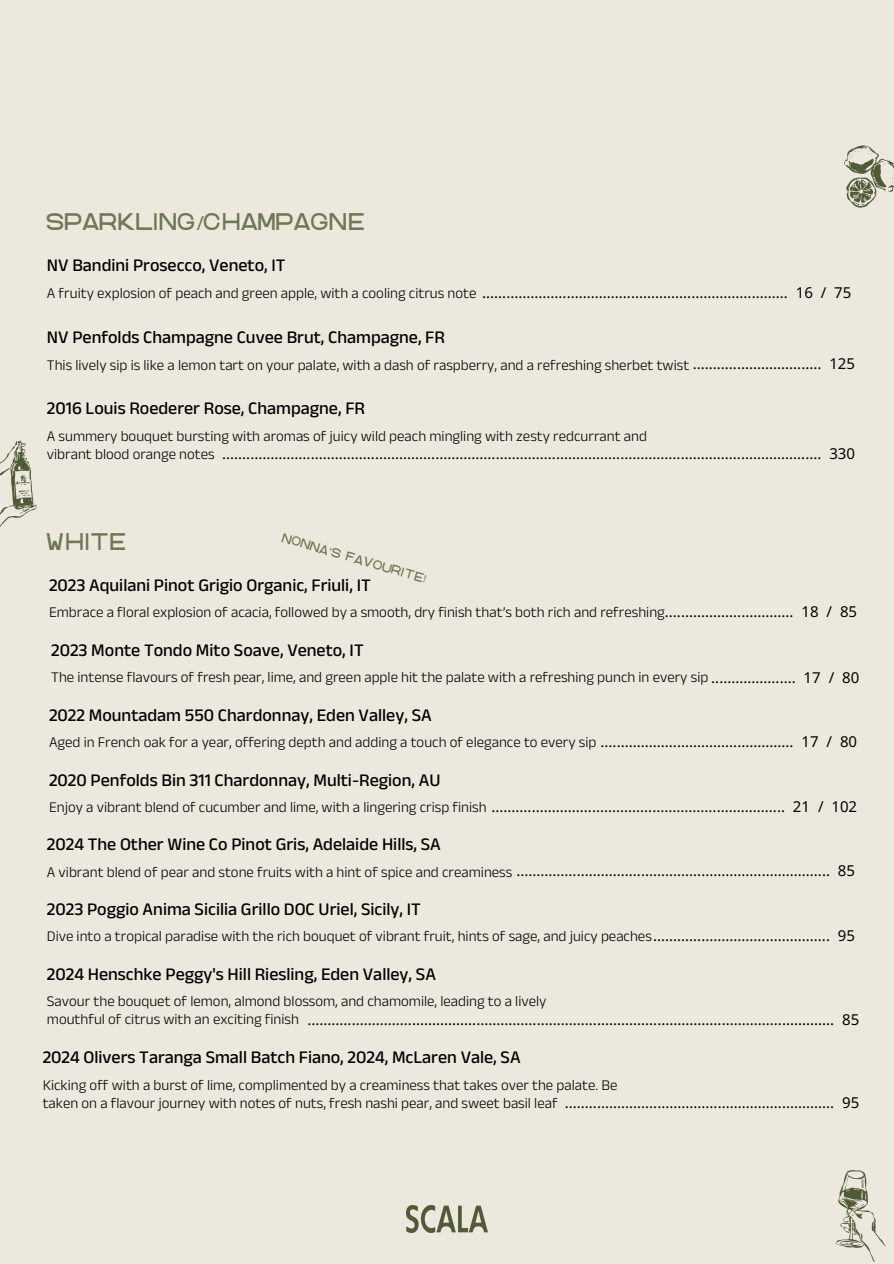
<style>
.page{position:relative;width:894px;height:1264px;background:#fff}
.page>*{position:absolute;margin:0;border:0;box-sizing:border-box;transform-origin:0 0}
.t1{font:19.5px "GACCO Regular";color:#6e7854}
.t2{font:500 18px "Anek Latin";color:#000}
.t3{font:500 15px/18px "Anek Latin";color:#000}
.t4{font:15px "Noto Sans";color:#000}
.t5{font:10.5px "GACCO Regular";color:#6e7854}
.s1{font-family:"Noto Sans"}
.s2{font-family:"Anek Latin";font-weight:500}
.s3{font-family:"Noto Sans";font-weight:400}
.s4{font-family:"Noto Sans Gurmukhi"}
</style>
<div class="page">
<div style="left:0;top:0;width:893px;height:1263px;background:#ede8de"></div>
<img style="left:0;top:440px;width:37px;height:87px">
<img style="left:844px;top:145px;width:49px;height:63px">
<img style="left:835px;top:1170px;width:51px;height:92px">
<img style="left:406px;top:1205px;width:81px;height:27px">
<h1 class="t1" style="left:47px;top:215px;width:320px">SPARKLING<span class="s1">/</span>CHAMPAGNE</h1>
<p class="t2" style="left:47px;top:255px;width:240px">NV Bandini Prosecco, Veneto, IT</p>
<h2 class="t4" style="left:47px;top:282px;width:780px"><span class="s2">A fruity explosion of peach and green apple, with a cooling citrus note</span> ............................................................................ 16 /</h2>
<h3 class="t4" style="left:834px;top:282px;width:19px">75</h3>
<p class="t2" style="left:47px;top:326px;width:399px">NV Penfolds Champagne Cuvee Brut, Champagne, FR</p>
<h3 class="t3" style="left:47px;top:355px;width:809px">This lively sip is like a lemon tart on your palate, with a dash of raspberry, and a refreshing sherbet twist <span class="s3">................................ 125</span></h3>
<h2 class="t2" style="left:47px;top:398px;width:319px">2016 Louis Roederer Rose, Champagne, FR</h2>
<h3 class="t3" style="left:47px;top:427px;width:601px">A summery bouquet bursting with aromas of juicy wild peach mingling with zesty redcurrant and vibrant blood orange notes</h3>
<h1 class="t4" style="left:222px;top:443px;width:634px">..................................................................................................................................................... 330</h1>
<h2 class="t1" style="left:47px;top:534px;width:82px">WHITE</h2>
<h2 class="t5" style="left:283px;top:534px;width:151px;rotate:16deg">NONNA<span class="s4">’</span>S FAVOURITE<span class="s1">!</span></h2>
<h3 class="t2" style="left:49px;top:574px;width:323px">2023 Aquilani Pinot Grigio Organic, Friuli, IT</h3>
<h1 class="t3" style="left:49px;top:603px;width:784px">Embrace a floral explosion of acacia, followed by a smooth, dry finish that’s both rich and refreshing<span class="s3">................................ 18 /</span></h1>
<p class="t4" style="left:839px;top:601px;width:19px">85</p>
<h3 class="t2" style="left:51px;top:640px;width:314px">2023 Monte Tondo Mito Soave, Veneto, IT</h3>
<h1 class="t3" style="left:51px;top:668px;width:784px">The intense flavours of fresh pear, lime, and green apple hit the palate with a refreshing punch in every sip <span class="s3">..................... 17 /</span></h1>
<h2 class="t4" style="left:841px;top:666px;width:19px">80</h2>
<h2 class="t2" style="left:49px;top:704px;width:384px">2022 Mountadam 550 Chardonnay, Eden Valley, SA</h2>
<h3 class="t3" style="left:49px;top:732px;width:784px">Aged in French oak for a year, offering depth and adding a touch of elegance to every sip <span class="s3">................................................ 17 /</span></h3>
<h1 class="t4" style="left:839px;top:731px;width:19px">80</h1>
<h1 class="t2" style="left:49px;top:769px;width:393px">2020 Penfolds Bin 311 Chardonnay, Multi-Region, AU</h1>
<h2 class="t4" style="left:49px;top:796px;width:775px"><span class="s2">Enjoy a vibrant blend of cucumber and lime, with a lingering crisp finish</span> ......................................................................... 21 /</h2>
<h3 class="t4" style="left:831px;top:796px;width:27px">102</h3>
<h1 class="t2" style="left:47px;top:834px;width:395px">2024 The Other Wine Co Pinot Gris, Adelaide Hills, SA</h1>
<h2 class="t4" style="left:47px;top:860px;width:809px"><span class="s2">A vibrant blend of pear and stone fruits with a hint of spice and creaminess</span> .............................................................................. 85</h2>
<h3 class="t2" style="left:47px;top:898px;width:375px">2023 Poggio Anima Sicilia Grillo DOC Uriel, Sicily, IT</h3>
<h1 class="t3" style="left:47px;top:927px;width:809px">Dive into a tropical paradise with the rich bouquet of vibrant fruit, hints of sage, and juicy peaches<span class="s3">............................................ 95</span></h1>
<h3 class="t2" style="left:47px;top:963px;width:390px">2024 Henschke Peggy's Hill Riesling, Eden Valley, SA</h3>
<h1 class="t3" style="left:47px;top:991px;width:501px">Savour the bouquet of lemon, almond blossom, and chamomile, leading to a lively mouthful of citrus with an exciting finish</h1>
<h2 class="t4" style="left:307px;top:1008px;width:553px">................................................................................................................................... 85</h2>
<p class="t2" style="left:43px;top:1047px;width:479px">2024 Olivers Taranga Small Batch Fiano, 2024, McLaren Vale, SA</p>
<p class="t3" style="left:43px;top:1075px;width:576px">Kicking off with a burst of lime, complimented by a creaminess that takes over the palate. Be taken on a flavour journey with notes of nuts, fresh nashi pear, and sweet basil leaf</p>
<p class="t4" style="left:564px;top:1091px;width:296px">................................................................... 95</p>
</div>
